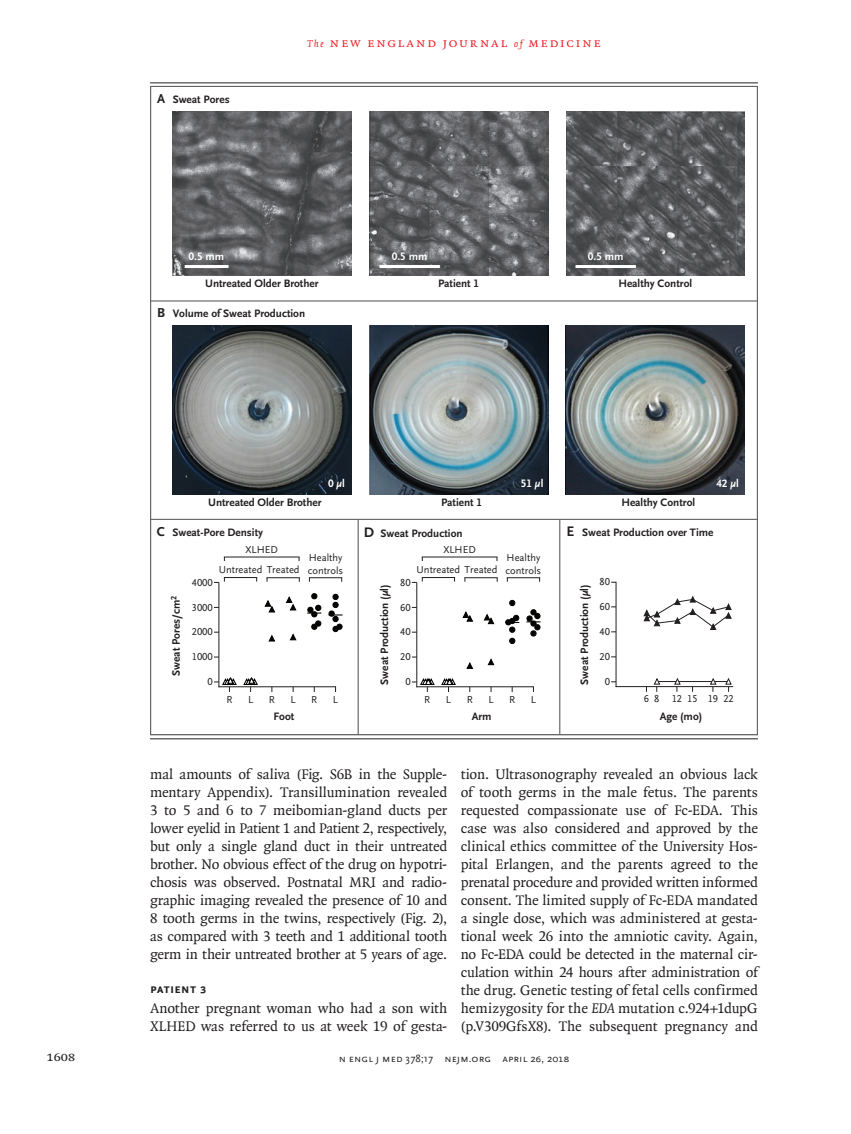
<style>
.page{position:relative;width:851px;height:1134px;background:#fff}
.page>*{position:absolute;margin:0;border:0;box-sizing:border-box;transform-origin:0 0}
.t1{font:15px/18px "OTNEJM Quadraat";letter-spacing:-.005em;color:#231f20;text-align:justify}
.t2{font:14.25px "OTNEJM Quadraat Cap";color:#231f20}
.t3{font:13.5px "OTNEJM Quadraat Cap";letter-spacing:.11em;color:#ee1d23}
.t4{font:700 13.5px "OTNEJM Scala Sans Small LF Cap";letter-spacing:.01em;color:#231f20}
.t5{font:700 11.25px "OTNEJM Scala Sans LF";color:#231f20}
.t6{font:700 11.25px "OTNEJM Scala Sans LF";color:#fff}
.t7{font:10.8px "OTNEJM Scala Sans LF Cap";letter-spacing:.01em;color:#231f20}
.t8{font:10.5px/20.5px "OTNEJM Scala Sans LF";color:#231f20;text-align:center}
.s1{font-size:13.5px}
.s2{font-family:"OTNEJM Quadraat";font-style:italic;font-size:10.5px}
.s3{font-size:14.4px}
.s4{font-style:italic}
.s5{font-family:"OTNEJM Scala Sans OSF"}
.s6{font-family:"OTNEJM Scala Sans LF Small Cap"}
</style>
<div class="page">
<hr style="left:150px;top:738px;width:608px;height:1px;background:#231f20">
<hr style="left:150px;top:82px;width:608px;height:1px;background:#231f20">
<svg style="left:152px;top:111px;width:604px;height:622px"></svg>
<svg style="left:465px;top:662px;width:9px;height:7px"></svg>
<svg style="left:461px;top:611px;width:13px;height:11px"></svg>
<svg style="left:482px;top:613px;width:13px;height:12px"></svg>
<svg style="left:486px;top:658px;width:9px;height:8px"></svg>
<svg style="left:508px;top:599px;width:7px;height:8px"></svg>
<svg style="left:504px;top:614px;width:15px;height:31px"></svg>
<svg style="left:525px;top:608px;width:15px;height:30px"></svg>
<svg style="left:263px;top:600px;width:13px;height:13px"></svg>
<svg style="left:267px;top:634px;width:9px;height:8px"></svg>
<svg style="left:285px;top:596px;width:12px;height:15px"></svg>
<svg style="left:289px;top:633px;width:8px;height:8px"></svg>
<svg style="left:306px;top:592px;width:15px;height:39px"></svg>
<svg style="left:327px;top:593px;width:16px;height:40px"></svg>
<img style="left:173px;top:112px;width:178px;height:163px">
<img style="left:369px;top:112px;width:179px;height:163px">
<img style="left:566px;top:112px;width:178px;height:163px">
<img style="left:173px;top:326px;width:178px;height:168px">
<img style="left:369px;top:326px;width:179px;height:168px">
<img style="left:565px;top:326px;width:179px;height:168px">
<hr style="left:151px;top:300px;width:606px;height:2px;background:#636366">
<hr style="left:151px;top:519px;width:606px;height:1px;background:#636366">
<hr style="left:218px;top:583px;width:1px;height:104px;background:#231f20">
<hr style="left:219px;top:686px;width:116px;height:1px;background:#231f20">
<svg style="left:214px;top:677px;width:45px;height:15px"></svg>
<hr style="left:357px;top:520px;width:2px;height:215px;background:#636366">
<hr style="left:559px;top:519px;width:1px;height:216px;background:#636366">
<hr style="left:379px;top:265px;width:61px;height:3px;background:#fff">
<hr style="left:185px;top:265px;width:43px;height:3px;background:#fff">
<hr style="left:575px;top:265px;width:61px;height:3px;background:#fff">
<hr style="left:224px;top:557px;width:75px;height:1px;background:#231f20">
<hr style="left:224px;top:577px;width:33px;height:1px;background:#231f20">
<svg style="left:214px;top:578px;width:11px;height:5px"></svg>
<hr style="left:267px;top:577px;width:32px;height:1px;background:#231f20">
<hr style="left:309px;top:577px;width:33px;height:1px;background:#231f20">
<hr style="left:416px;top:583px;width:1px;height:104px;background:#231f20">
<hr style="left:417px;top:686px;width:116px;height:1px;background:#231f20">
<svg style="left:412px;top:678px;width:45px;height:14px"></svg>
<hr style="left:422px;top:557px;width:75px;height:1px;background:#231f20">
<hr style="left:422px;top:577px;width:32px;height:1px;background:#231f20">
<hr style="left:465px;top:577px;width:32px;height:1px;background:#231f20">
<hr style="left:507px;top:577px;width:32px;height:1px;background:#231f20">
<hr style="left:615px;top:582px;width:1px;height:105px;background:#231f20">
<hr style="left:616px;top:686px;width:116px;height:1px;background:#231f20">
<svg style="left:412px;top:578px;width:11px;height:5px"></svg>
<svg style="left:643px;top:596px;width:89px;height:96px"></svg>
<p class="t5" style="left:157px;top:93px;width:74px"><span class="s1">A</span> Sweat Pores</p>
<p class="t3" style="left:307px;top:35px;width:295px"><span class="s2">The</span> new england journal <span class="s2">of</span> medicine</p>
<p class="t6" style="left:189px;top:251px;width:37px">0.5 mm</p>
<p class="t6" style="left:392px;top:251px;width:37px">0.5 mm</p>
<p class="t6" style="left:588px;top:251px;width:37px">0.5 mm</p>
<p class="t5" style="left:205px;top:278px;width:115px">Untreated Older Brother</p>
<p class="t5" style="left:157px;top:308px;width:150px"><span class="s1">B</span> Volume of Sweat Production</p>
<p class="t5" style="left:438px;top:278px;width:43px">Patient 1</p>
<p class="t5" style="left:618px;top:278px;width:75px">Healthy Control</p>
<p class="t6" style="left:328px;top:477px;width:18px">0 µl</p>
<p class="t6" style="left:521px;top:477px;width:24px">51 µl</p>
<p class="t6" style="left:716px;top:477px;width:24px">42 µl</p>
<p class="t5" style="left:208px;top:496px;width:115px">Untreated Older Brother</p>
<p class="t5" style="left:441px;top:496px;width:43px">Patient 1</p>
<p class="t5" style="left:621px;top:496px;width:75px">Healthy Control</p>
<p class="t8" style="left:219px;top:539px;width:82px">XLHED<br>Untreated Treated</p>
<p class="t8" style="left:308px;top:551px;width:37px;line-height:12.9px;text-align:left">Healthy controls</p>
<p class="t5" style="left:378px;top:685px;width:102px;rotate:-90deg">Sweat Production (µl)</p>
<p class="t5" style="left:157px;top:526px;width:108px"><span class="s1">C</span> Sweat-Pore Density</p>
<p class="t5" style="left:364px;top:527px;width:100px"><span class="s3">D</span> Sweat Production</p>
<p class="t5" style="left:566px;top:527px;width:148px"><span class="s3">E</span> Sweat Production over Time</p>
<p class="t8" style="left:416px;top:539px;width:82px">XLHED<br>Untreated Treated</p>
<p class="t8" style="left:505px;top:551px;width:37px;line-height:12.9px;text-align:left">Healthy controls</p>
<p class="t8" style="left:400px;top:572px;width:12px">80</p>
<p class="t8" style="left:599px;top:572px;width:12px">80</p>
<p class="t8" style="left:192px;top:572px;width:23px">4000</p>
<p class="t5" style="left:578px;top:685px;width:102px;rotate:-90deg">Sweat Production (µl)</p>
<p class="t5" style="left:170px;top:676px;width:82px;rotate:-90deg">Sweat Pores/cm<sup>2</sup></p>
<p class="t8" style="left:192px;top:597px;width:23px">3000</p>
<p class="t8" style="left:599px;top:597px;width:12px">60</p>
<p class="t8" style="left:400px;top:597px;width:12px">60</p>
<p class="t8" style="left:400px;top:622px;width:12px">40</p>
<p class="t8" style="left:400px;top:647px;width:12px">20</p>
<p class="t8" style="left:405px;top:672px;width:7px">0</p>
<p class="t8" style="left:599px;top:622px;width:12px">40</p>
<p class="t8" style="left:599px;top:647px;width:12px">20</p>
<p class="t8" style="left:604px;top:672px;width:7px">0</p>
<p class="t8" style="left:192px;top:622px;width:23px">2000</p>
<p class="t8" style="left:192px;top:647px;width:22px">1000</p>
<p class="t8" style="left:207px;top:672px;width:7px">0</p>
<p class="t8" style="left:226px;top:689px;width:8px">R</p>
<p class="t8" style="left:248px;top:689px;width:7px">L</p>
<p class="t8" style="left:269px;top:689px;width:8px">R</p>
<p class="t8" style="left:290px;top:689px;width:7px">L</p>
<p class="t8" style="left:311px;top:689px;width:8px">R</p>
<p class="t8" style="left:333px;top:689px;width:7px">L</p>
<p class="t5" style="left:273px;top:711px;width:22px">Foot</p>
<p class="t8" style="left:424px;top:689px;width:8px">R</p>
<p class="t8" style="left:446px;top:689px;width:7px">L</p>
<p class="t8" style="left:466px;top:689px;width:8px">R</p>
<p class="t8" style="left:488px;top:689px;width:7px">L</p>
<p class="t8" style="left:509px;top:689px;width:8px">R</p>
<p class="t8" style="left:531px;top:689px;width:7px">L</p>
<p class="t5" style="left:472px;top:711px;width:21px">Arm</p>
<p class="t8" style="left:643px;top:689px;width:91px">68 1215 1922</p>
<p class="t5" style="left:659px;top:710px;width:44px">Age (mo)</p>
<p class="t1" style="left:150px;top:765px;width:299px">mal amounts of saliva (Fig. S6B in the Supple&shy;mentary Appendix). Transillumination revealed 3 to 5 and 6 to 7 meibomian-gland ducts per lower eyelid in Patient 1 and Patient 2, respectively, but only a single gland duct in their untreated brother. No obvious effect of the drug on hypotri&shy;chosis was observed. Postnatal MRI and radio&shy;graphic imaging revealed the presence of 10 and 8 tooth germs in the twins, respectively (Fig. 2), as compared with 3 teeth and 1 additional tooth germ in their untreated brother at 5 years of age.</p>
<p class="t4" style="left:150px;top:981px;width:58px">Patient 3</p>
<p class="t1" style="left:150px;top:999px;width:298px">Another pregnant woman who had a son with<br>XLHED was referred to us at week 19 of gesta-</p>
<p class="t1" style="left:460px;top:765px;width:299px">tion. Ultrasonography revealed an obvious lack of tooth germs in the male fetus. The parents requested compassionate use of Fc-EDA. This case was also considered and approved by the clinical ethics committee of the University Hos&shy;pital Erlangen, and the parents agreed to the prenatal procedure and provided written informed consent. The limited supply of Fc-EDA mandated a single dose, which was administered at gesta&shy;tional week 26 into the amniotic cavity. Again, no Fc-EDA could be detected in the maternal cir&shy;culation within 24 hours after administration of the drug. Genetic testing of fetal cells confirmed hemizygosity for the <span class="s4">EDA</span> mutation c.924+1dupG (p.V309GfsX8). The subsequent pregnancy and</p>
<p class="t2" style="left:46px;top:1048px;width:30px">1608</p>
<p class="t7" style="left:339px;top:1053px;width:232px">n engl j med <span class="s5">378;17</span> nejm.org <span class="s6">April 26, 2018</span></p>
</div>
